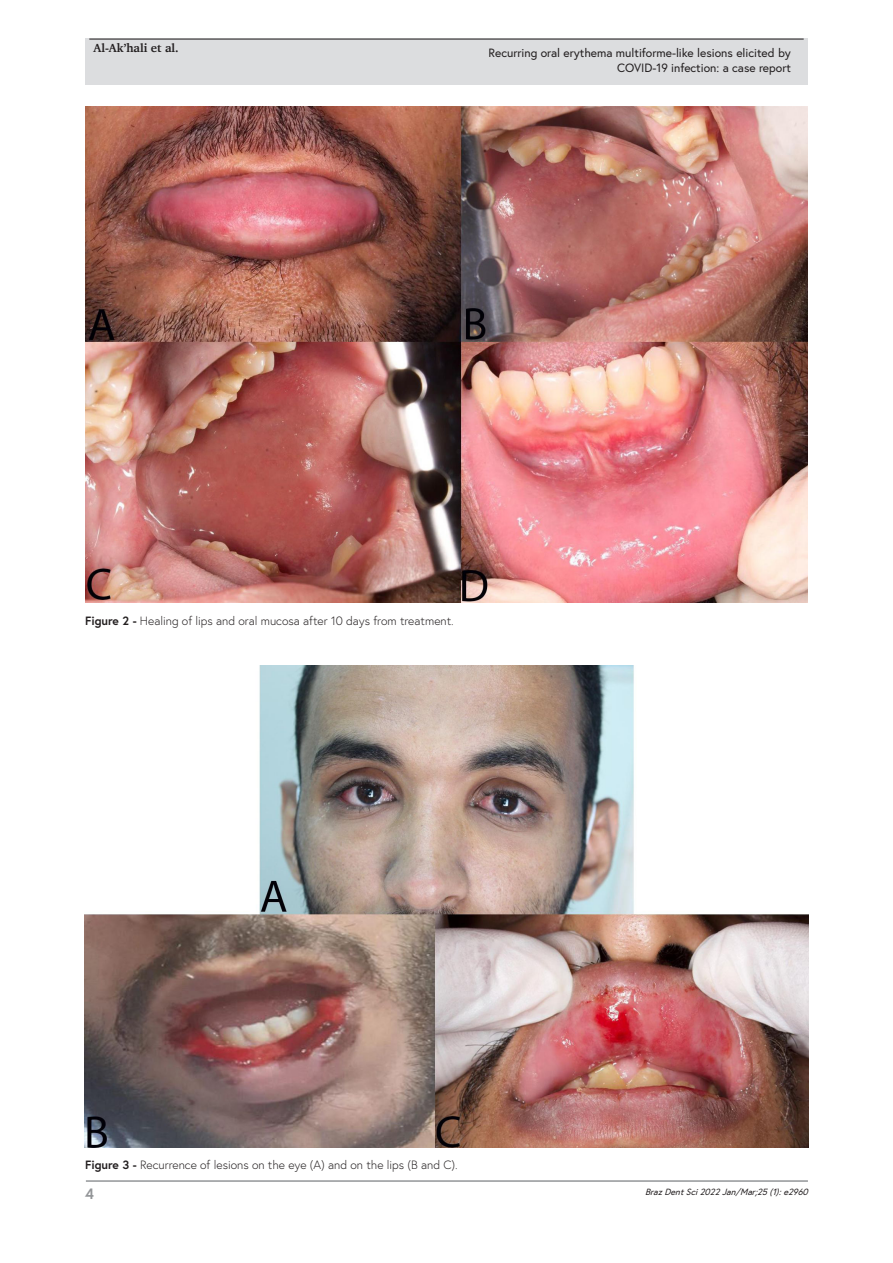
<style>
.page{position:relative;width:893px;height:1263px;background:#fff}
.page>*{position:absolute;margin:0;border:0;box-sizing:border-box;transform-origin:0 0}
.t1{font:700 15px "Europa";color:#939598}
.FigureCaption{font:300 12px "Europa";color:#231f20}
.t2{font:12px/14.4px "Europa";color:#231f20;text-align:right}
.t3{font:700 12px "Charter";color:#231f20}
.t4{font:italic 9px "Europa";color:#231f20}
.s1{font-weight:700}
</style>
<div class="page">
<hr style="left:86px;top:1180px;width:722px;height:2px;background:#939598">
<div style="left:85px;top:39px;width:723px;height:46px;background:#dcdddf"></div>
<hr style="left:89px;top:39px;width:715px;height:1px;background:#231f20">
<img style="left:85px;top:106px;width:723px;height:497px">
<img style="left:84px;top:665px;width:725px;height:482px">
<p class="t3" style="left:94px;top:41px;width:87px">Al-Ak’hali et al.</p>
<p class="t2" style="left:488px;top:46px;width:304px">Recurring oral erythema multiforme-like lesions elicited by<br>COVID-19 infection: a case report</p>
<p class="FigureCaption" style="left:85px;top:613px;width:370px"><span class="s1">Figure 2 -</span> Healing of lips and oral mucosa after 10 days from treatment.</p>
<p class="FigureCaption" style="left:85px;top:1158px;width:374px"><span class="s1">Figure 3 -</span> Recurrence of lesions on the eye (A) and on the lips (B and C).</p>
<p class="t1" style="left:85px;top:1184px;width:10px">4</p>
<p class="t4" style="left:645px;top:1185px;width:167px">BrazDentSci2022Jan/Mar;25(1):e2960</p>
</div>
